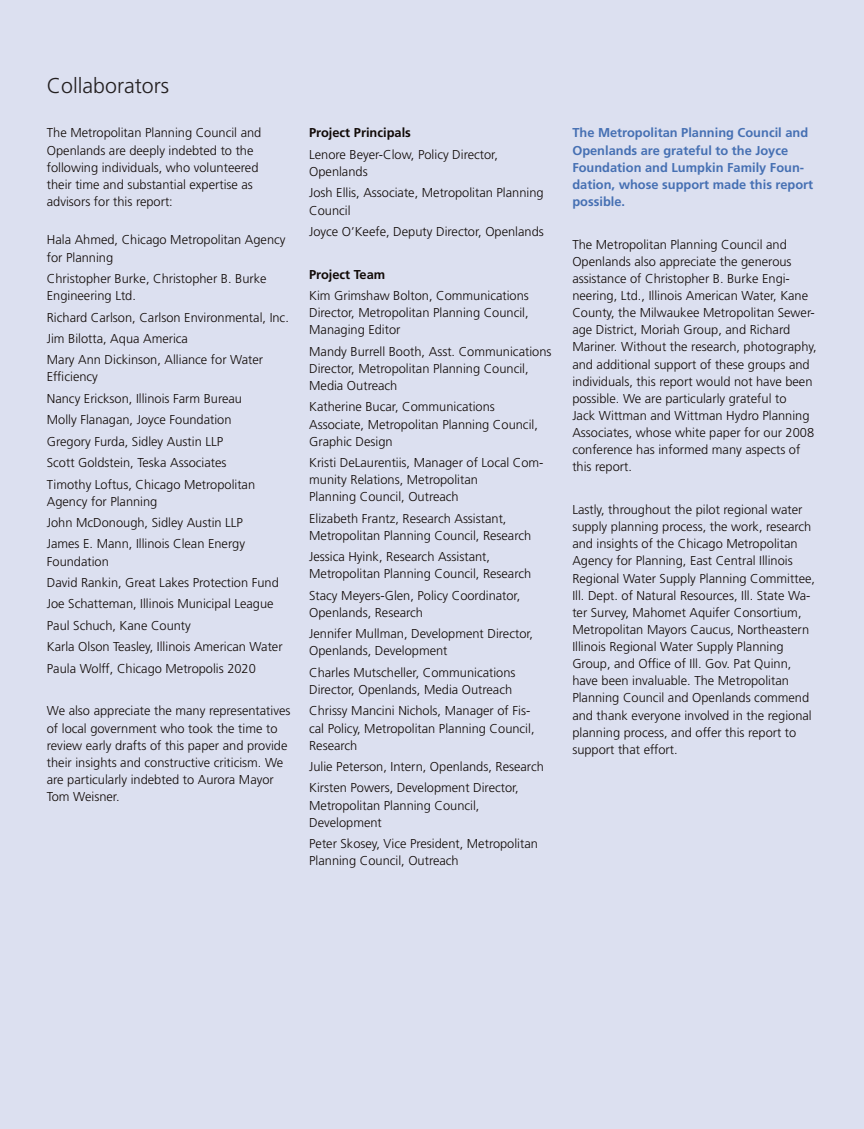
<style>
.page{position:relative;width:864px;height:1129px;background:#dce0f0}
.page>*{position:absolute;margin:0;border:0;box-sizing:border-box;transform-origin:0 0}
.t1{font:300 21.45px "Frutiger LT Std";color:#231f20}
.t2{font:300 12.9px/17.1px "Frutiger LT Std";color:#110a07}
.t3{font:700 12.9px/17.1px "Frutiger LT Std";color:#4670b3}
.t4{font:700 12.9px "Frutiger LT Std";color:#110a07}
</style>
<div class="page">
<h1 class="t1" style="left:47px;top:76px;width:124px">Collaborators</h1>
<p class="t2" style="left:47px;top:125px;width:216px">The Metropolitan Planning Council and Openlands are deeply indebted to the following individuals, who volunteered their time and substantial expertise as advisors for this report:</p>
<p class="t2" style="left:47px;top:232px;width:240px">Hala Ahmed, Chicago Metropolitan Agency for Planning</p>
<p class="t2" style="left:47px;top:271px;width:221px">Christopher Burke, Christopher B. Burke<br>Engineering Ltd.</p>
<p class="t2" style="left:47px;top:307px;width:244px;line-height:21.5px">Richard Carlson, Carlson Environmental, Inc.<br>Jim Bilotta, Aqua America<br>Mary Ann Dickinson, Alliance for Water</p>
<p class="t2" style="left:47px;top:367px;width:210px;line-height:21.5px">Efficiency<br>Nancy Erickson, Illinois Farm Bureau<br>Molly Flanagan, Joyce Foundation<br>Gregory Furda, Sidley Austin LLP<br>Scott Goldstein, Teska Associates<br>Timothy Loftus, Chicago Metropolitan</p>
<p class="t2" style="left:47px;top:491px;width:200px;line-height:21.5px">Agency for Planning<br>John McDonough, Sidley Austin LLP<br>James E. Mann, Illinois Clean Energy</p>
<p class="t2" style="left:47px;top:551px;width:237px;line-height:21.5px">Foundation<br>David Rankin, Great Lakes Protection Fund Joe Schatteman, Illinois Municipal League Paul Schuch, Kane County<br>Karla Olson Teasley, Illinois American Water Paula Wolff, Chicago Metropolis 2020</p>
<p class="t2" style="left:47px;top:703px;width:245px">We also appreciate the many representatives of local government who took the time to review early drafts of this paper and provide their insights and constructive criticism. We are particularly indebted to Aurora Mayor Tom Weisner.</p>
<p class="t4" style="left:309px;top:128px;width:103px">Project Principals</p>
<p class="t2" style="left:309px;top:147px;width:190px">Lenore Beyer-Clow, Policy Director,<br>Openlands</p>
<p class="t2" style="left:309px;top:185px;width:236px">Josh Ellis, Associate, Metropolitan Planning<br>Council</p>
<p class="t2" style="left:309px;top:224px;width:236px">Joyce O’Keefe, Deputy Director, Openlands</p>
<p class="t4" style="left:309px;top:269px;width:78px">Project Team</p>
<p class="t2" style="left:309px;top:288px;width:221px;text-align:justify">Kim Grimshaw Bolton, Communications Director, Metropolitan Planning Council, Managing Editor</p>
<p class="t2" style="left:309px;top:343px;width:244px">Mandy Burrell Booth, Asst. Communications<br>Director, Metropolitan Planning Council,<br>Media Outreach</p>
<p class="t2" style="left:309px;top:399px;width:230px">Katherine Bucar, Communications<br>Associate, Metropolitan Planning Council,<br>Graphic Design</p>
<p class="t2" style="left:309px;top:455px;width:236px">Kristi DeLaurentiis, Manager of Local Com&shy;munity Relations, Metropolitan<br>Planning Council, Outreach</p>
<p class="t2" style="left:309px;top:510px;width:224px">Elizabeth Frantz, Research Assistant,<br>Metropolitan Planning Council, Research</p>
<p class="t2" style="left:309px;top:549px;width:224px">Jessica Hyink, Research Assistant,<br>Metropolitan Planning Council, Research</p>
<p class="t2" style="left:309px;top:587px;width:213px">Stacy Meyers-Glen, Policy Coordinator,<br>Openlands, Research</p>
<p class="t2" style="left:309px;top:626px;width:225px">Jennifer Mullman, Development Director,<br>Openlands, Development</p>
<p class="t2" style="left:309px;top:664px;width:208px">Charles Mutscheller, Communications<br>Director, Openlands, Media Outreach</p>
<p class="t2" style="left:309px;top:703px;width:227px">Chrissy Mancini Nichols, Manager of Fis&shy;cal Policy, Metropolitan Planning Council,<br>Research</p>
<p class="t2" style="left:309px;top:756px;width:236px;line-height:21.5px">Julie Peterson, Intern, Openlands, Research<br>Kirsten Powers, Development Director,</p>
<p class="t2" style="left:309px;top:797px;width:172px">Metropolitan Planning Council,<br>Development</p>
<p class="t2" style="left:309px;top:836px;width:230px">Peter Skosey, Vice President, Metropolitan<br>Planning Council, Outreach</p>
<p class="t3" style="left:572px;top:125px;width:242px">The Metropolitan Planning Council and<br>Openlands are grateful to the Joyce<br>Foundation and Lumpkin Family Foun&shy;dation, whose support made this report possible.</p>
<p class="t2" style="left:572px;top:236px;width:246px">The Metropolitan Planning Council and Openlands also appreciate the generous assistance of Christopher B. Burke Engi&shy;neering, Ltd., Illinois American Water, Kane County, the Milwaukee Metropolitan Sewer&shy;age District, Moriah Group, and Richard Mariner. Without the research, photography, and additional support of these groups and individuals, this report would not have been possible. We are particularly grateful to<br>Jack Wittman and Wittman Hydro Planning Associates, whose white paper for our 2008 conference has informed many aspects of this report.</p>
<p class="t2" style="left:572px;top:502px;width:244px">Lastly, throughout the pilot regional water supply planning process, the work, research and insights of the Chicago Metropolitan Agency for Planning, East Central Illinois Regional Water Supply Planning Committee, Ill. Dept. of Natural Resources, Ill. State Wa&shy;ter Survey, Mahomet Aquifer Consortium, Metropolitan Mayors Caucus, Northeastern Illinois Regional Water Supply Planning Group, and Office of Ill. Gov. Pat Quinn, have been invaluable. The Metropolitan Planning Council and Openlands commend and thank everyone involved in the regional planning process, and offer this report to support that effort.</p>
</div>
